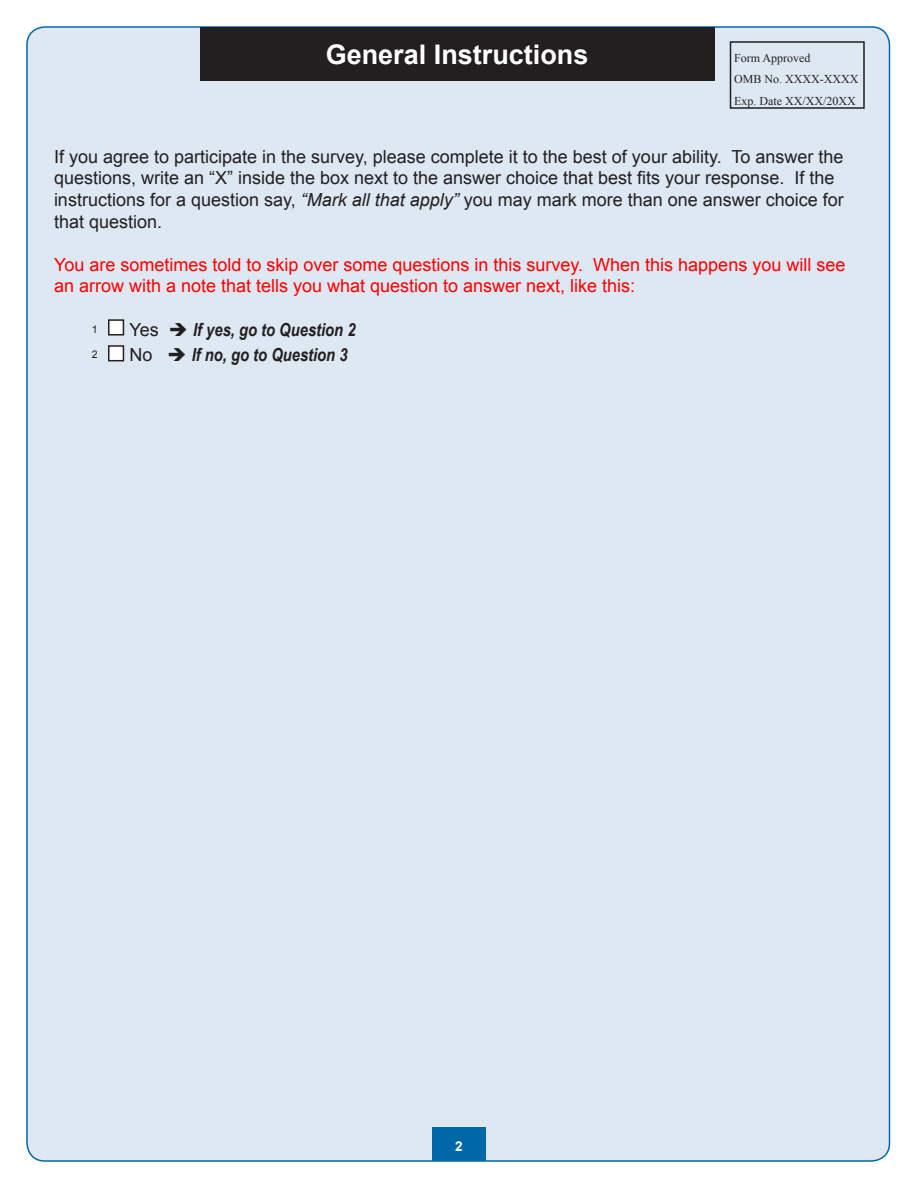
<style>
.page{position:relative;width:918px;height:1188px;background:#fff}
.page>*{position:absolute;margin:0;border:0;box-sizing:border-box;transform-origin:0 0}
.Title_1{font:700 27px "Arial";color:#fff}
.t1{font:18px/21.6px "Arial";color:#231f20}
.t2{font:18px/21.6px "Arial";color:#f00}
.Answer_1{font:italic 700 18px "Arial Narrow";color:#231f20}
.Page_Number{font:700 13.5px "Arial";color:#fff}
.t3{font:12px "Times New Roman";color:#231f20}
.Answer_1-2{font:10.5px "Arial";color:#231f20}
.s1{font-style:italic}
.s2{font-family:"Arial";font-weight:400;font-style:normal}
</style>
<div class="page">
<div style="left:27px;top:27px;width:863px;height:1134px;background:#dee8f3;border-radius:18px"></div>
<div style="left:432px;top:1127px;width:54px;height:34px;background:#0068a9"></div>
<div style="left:109px;top:320px;width:14px;height:15px;background:#fff"></div>
<div style="left:108px;top:319px;width:16px;height:17px;border:2px solid #231f20"></div>
<div style="left:109px;top:346px;width:14px;height:15px;background:#fff"></div>
<div style="left:108px;top:345px;width:16px;height:16px;border:2px solid #231f20"></div>
<div style="left:200px;top:27px;width:514px;height:54px;background:#231f20"></div>
<div style="left:730px;top:41px;width:135px;height:68px;border:2px solid #231f20"></div>
<p class="Title_1" style="left:326px;top:37px;width:264px">General Instructions</p>
<p class="t3" style="left:734px;top:50px;width:78px">Form Approved</p>
<p class="t3" style="left:734px;top:71px;width:126px">OMB No. XXXX-XXXX</p>
<p class="t3" style="left:734px;top:93px;width:123px">Exp. Date XX/XX/20XX</p>
<p class="t1" style="left:54px;top:146px;width:791px">If you agree to participate in the survey, please complete it to the best of your ability. To answer the questions, write an “X” inside the box next to the answer choice that best fits your response. If the instructions for a question say, <span class="s1">“Mark all that apply”</span> you may mark more than one answer choice for that question.</p>
<p class="t2" style="left:54px;top:254px;width:793px">You are sometimes told to skip over some questions in this survey. When this happens you will see an arrow with a note that tells you what question to answer next, like this:</p>
<p class="Answer_1-2" style="left:92px;top:322px;width:7px">1</p>
<p class="Answer_1" style="left:130px;top:316px;width:227px"><span class="s2">Yes</span> ➔ If yes, go to Question 2</p>
<p class="Answer_1-2" style="left:92px;top:348px;width:7px">2</p>
<p class="Answer_1" style="left:130px;top:342px;width:220px"><span class="s2">No</span> ➔ If no, go to Question 3</p>
<p class="Page_Number" style="left:455px;top:1138px;width:9px">2</p>
</div>
